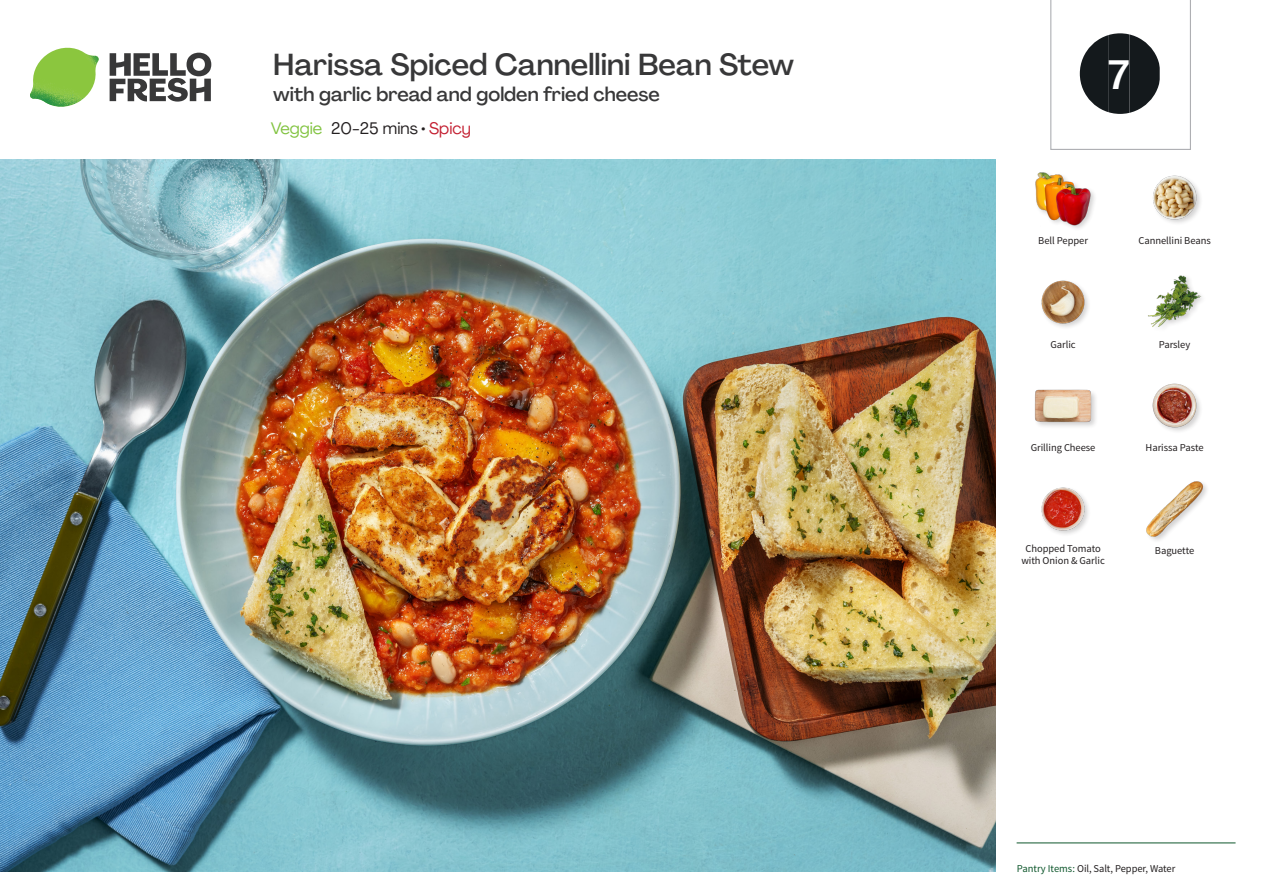
<style>
.page{position:relative;width:1263px;height:893px;background:#fff}
.page>*{position:absolute;margin:0;border:0;box-sizing:border-box;transform-origin:0 0}
._24_Recipe_Nr_Bag{font:500 40.5px "Agrandir";color:#fff}
._15_Titel_UK{font:500 30px "Agrandir";color:#383839}
._15_Titel_UK-2{font:500 19.5px "Agrandir";color:#383839}
._02_Box_Type{font:16.5px "Agrandir";color:#231f20}
._18_FRONT_ingredient{font:10.5px "Source Sans Pro";letter-spacing:-.005em;color:#231f20}
.t1{font:10.5px "Source Sans Variable";letter-spacing:-.005em;color:#231f20}
.s1{color:#81c340}
.s2{color:#c31f31}
.s3{font-family:"Source Sans Pro";color:#0e572c}
</style>
<div class="page">
<svg style="left:110px;top:53px;width:101px;height:49px"></svg>
<img style="left:30px;top:48px;width:69px;height:59px">
<img style="left:0;top:159px;width:995px;height:713px">
<hr style="left:1016px;top:843px;width:219px;height:1px;background:#0e572c">
<div style="left:1034px;top:171px;width:63px;height:61px;background:#231f20;opacity:.2"></div>
<img style="left:1034px;top:171px;width:58px;height:55px">
<img style="left:1153px;top:175px;width:48px;height:48px">
<img style="left:1148px;top:275px;width:54px;height:52px">
<img style="left:1041px;top:280px;width:48px;height:47px">
<img style="left:1152px;top:383px;width:49px;height:48px">
<div style="left:1034px;top:389px;width:64px;height:40px;background:#231f20;opacity:.2"></div>
<img style="left:1034px;top:389px;width:58px;height:40px">
<div style="left:1145px;top:480px;width:64px;height:63px;background:#231f20;opacity:.2"></div>
<img style="left:1146px;top:480px;width:57px;height:58px">
<img style="left:1041px;top:487px;width:48px;height:47px">
<svg style="left:1050px;top:0;width:141px;height:150px"></svg>
<p class="_15_Titel_UK" style="left:273px;top:46px;width:522px">Harissa Spiced Cannellini Bean Stew</p>
<p class="_15_Titel_UK-2" style="left:273px;top:82px;width:388px">with garlic bread and golden fried cheese</p>
<p class="_02_Box_Type" style="left:271px;top:118px;width:202px"><span class="s1">Veggie</span> 20-25 mins • <span class="s2">Spicy</span></p>
<p class="_24_Recipe_Nr_Bag" style="left:1108px;top:50px;width:23px">7</p>
<p class="_18_FRONT_ingredient" style="left:1038px;top:234px;width:51px">Bell Pepper</p>
<p class="_18_FRONT_ingredient" style="left:1138px;top:234px;width:74px">Cannellini Beans</p>
<p class="_18_FRONT_ingredient" style="left:1050px;top:338px;width:27px">Garlic</p>
<p class="_18_FRONT_ingredient" style="left:1159px;top:338px;width:33px">Parsley</p>
<p class="_18_FRONT_ingredient" style="left:1031px;top:441px;width:66px">Grilling Cheese</p>
<p class="_18_FRONT_ingredient" style="left:1145px;top:441px;width:60px">Harissa Paste</p>
<p class="_18_FRONT_ingredient" style="left:1025px;top:542px;width:77px">Chopped Tomato</p>
<p class="_18_FRONT_ingredient" style="left:1155px;top:544px;width:41px">Baguette</p>
<p class="_18_FRONT_ingredient" style="left:1021px;top:554px;width:85px">with Onion &amp; Garlic</p>
<p class="t1" style="left:1017px;top:862px;width:160px"><span class="s3">Pantry Items:</span> Oil, Salt, Pepper, Water</p>
</div>
